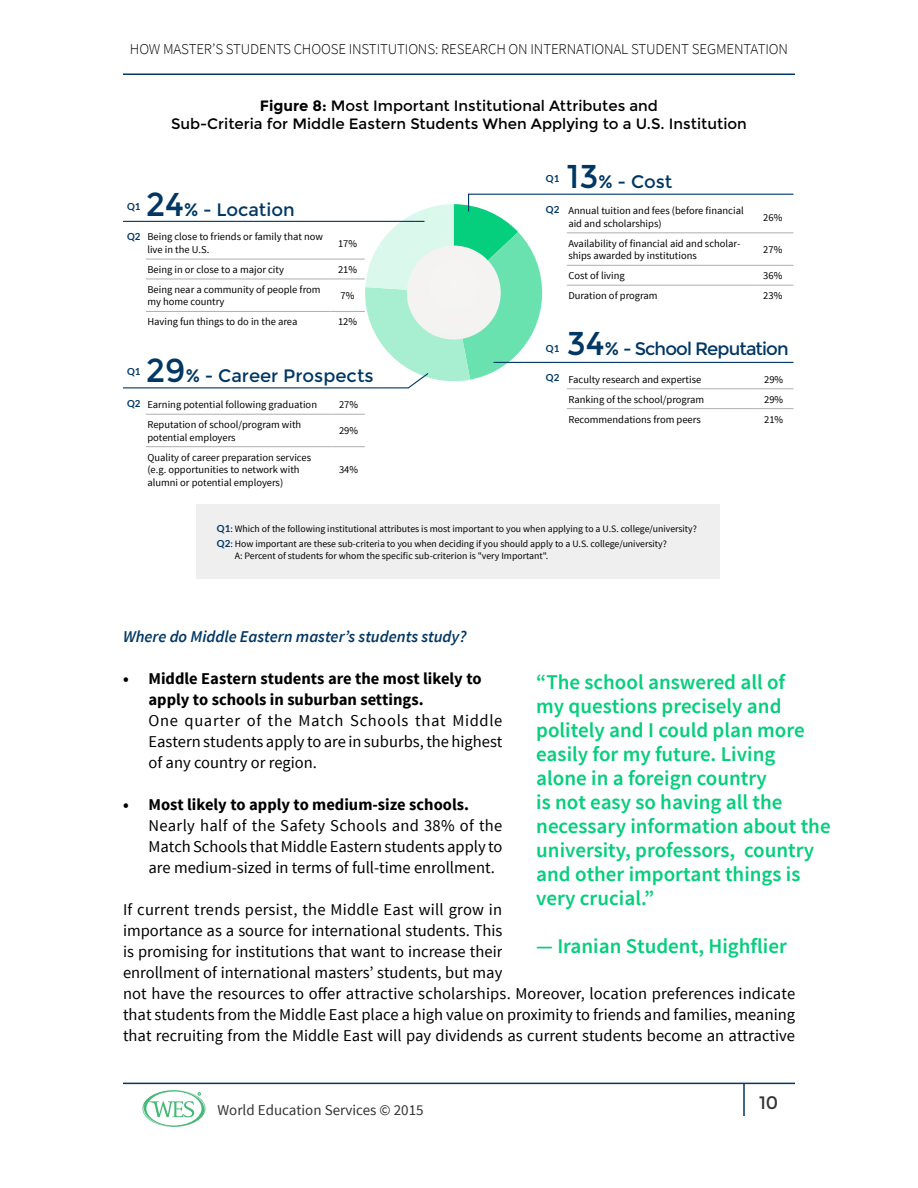
<style>
.page{position:relative;width:918px;height:1188px;background:#fff}
.page>*{position:absolute;margin:0;border:0;box-sizing:border-box;transform-origin:0 0}
.t1{font:247.95px "Chartwell Pies";color:#05ce7c}
.t2{font:600 21px/24px "Source Sans Pro";color:#05ce7c}
.t3{font:18px "Montserrat";letter-spacing:-.005em;color:#003764}
.t4{font:18px "Montserrat";letter-spacing:-.05em;color:#003764}
.t5{font:18px "Montserrat";color:#333}
.t6{font:16.5px/21px "Source Sans Pro";color:#000;text-align:justify}
.t7{font:700 16.5px/21px "Source Sans Pro";color:#000}
.t8{font:italic 600 16.5px "Source Sans Pro";color:#003764}
.t9{font:15px/18px "Montserrat";color:#000;text-align:center}
.t10{font:300 15px "Source Sans Pro";letter-spacing:-.01em;color:#000}
.t11{font:15px "Source Sans Pro";color:#333}
.t12{font:10.5px/12.6px "Source Sans Pro";color:#000}
.t13{font:9.75px/14.7px "Source Sans Pro";color:#000}
.t14{font:700 9.75px "Lato";color:#003764}
.s1{font-weight:700}
.s2{font-size:33px}
.s3{color:#69e2b0}
.s4{color:#a8eed1}
.s5{color:#daf8eb}
.s6{color:#fff}
.s7{font-family:"Lato";font-weight:700;color:#003764}
</style>
<div class="page">
<hr style="left:123px;top:1083px;width:672px;height:1px;background:#003764">
<hr style="left:123px;top:74px;width:672px;height:1px;background:#003764">
<hr style="left:743px;top:1083px;width:2px;height:33px;background:#003764">
<svg style="left:143px;top:1090px;width:62px;height:37px"></svg>
<hr style="left:493px;top:362px;width:301px;height:1px;background:#003764">
<svg style="left:468px;top:193px;width:326px;height:19px"></svg>
<hr style="left:123px;top:221px;width:301px;height:1px;background:#003764">
<svg style="left:123px;top:373px;width:306px;height:16px"></svg>
<hr style="left:567px;top:389px;width:187px;height:1px;background:#adafb2">
<hr style="left:754px;top:389px;width:40px;height:1px;background:#adafb2">
<hr style="left:567px;top:408px;width:187px;height:1px;background:#adafb2">
<hr style="left:754px;top:408px;width:40px;height:1px;background:#adafb2">
<hr style="left:146px;top:414px;width:186px;height:1px;background:#adafb2">
<hr style="left:332px;top:414px;width:33px;height:1px;background:#adafb2">
<hr style="left:146px;top:446px;width:186px;height:1px;background:#adafb2">
<hr style="left:332px;top:446px;width:33px;height:1px;background:#adafb2">
<hr style="left:567px;top:233px;width:185px;height:1px;background:#adafb2">
<hr style="left:752px;top:233px;width:42px;height:1px;background:#adafb2">
<hr style="left:567px;top:265px;width:185px;height:1px;background:#adafb2">
<hr style="left:752px;top:265px;width:42px;height:1px;background:#adafb2">
<hr style="left:567px;top:285px;width:185px;height:1px;background:#adafb2">
<hr style="left:752px;top:285px;width:42px;height:1px;background:#adafb2">
<hr style="left:146px;top:259px;width:184px;height:1px;background:#adafb2">
<hr style="left:330px;top:259px;width:35px;height:1px;background:#adafb2">
<hr style="left:146px;top:279px;width:184px;height:1px;background:#adafb2">
<hr style="left:330px;top:279px;width:35px;height:1px;background:#adafb2">
<hr style="left:146px;top:311px;width:184px;height:1px;background:#adafb2">
<hr style="left:330px;top:311px;width:35px;height:1px;background:#adafb2">
<div style="left:197px;top:504px;width:523px;height:75px;background:#efefef"></div>
<p class="t10" style="left:130px;top:40px;width:660px">HOW MASTER’S STUDENTS CHOOSE INSTITUTIONS: RESEARCH ON INTERNATIONAL STUDENT SEGMENTATION</p>
<p class="t9" style="left:171px;top:96px;width:578px"><span class="s1">Figure 8:</span> Most Important Institutional Attributes and<br>Sub-Criteria for Middle Eastern Students When Applying to a U.S. Institution</p>
<p class="t14" style="left:546px;top:173px;width:15px">Q1</p>
<p class="t3" style="left:146px;top:199px;width:150px"><span class="s2">24</span>% - Location</p>
<p class="t14" style="left:127px;top:201px;width:15px">Q1</p>
<h1 class="t1" style="left:353px;top:157px;width:393px">13+<span class="s3">3</span><span class="s4">9</span><span class="s5">24</span><span class="s6">A</span></h1>
<p class="t14" style="left:546px;top:204px;width:15px">Q2</p>
<p class="t12" style="left:147px;top:231px;width:177px">Being close to friends or family that now live in the U.S.</p>
<p class="t12" style="left:338px;top:237px;width:21px">17%</p>
<p class="t12" style="left:147px;top:263px;width:138px">Being in or close to a major city</p>
<p class="t12" style="left:338px;top:263px;width:21px">21%</p>
<p class="t12" style="left:147px;top:283px;width:175px">Being near a community of people from my home country</p>
<p class="t12" style="left:341px;top:290px;width:15px">7%</p>
<p class="t12" style="left:147px;top:316px;width:152px">Having fun things to do in the area</p>
<p class="t12" style="left:338px;top:316px;width:21px">12%</p>
<p class="t14" style="left:127px;top:231px;width:15px">Q2</p>
<p class="t14" style="left:546px;top:343px;width:15px">Q1</p>
<p class="t3" style="left:146px;top:365px;width:229px"><span class="s2">29</span>% - Career Prospects</p>
<p class="t14" style="left:127px;top:365px;width:15px">Q1</p>
<p class="t14" style="left:546px;top:372px;width:15px">Q2</p>
<p class="t14" style="left:127px;top:398px;width:15px">Q2</p>
<p class="t12" style="left:147px;top:399px;width:171px">Earning potential following graduation</p>
<p class="t12" style="left:339px;top:399px;width:21px">27%</p>
<p class="t12" style="left:147px;top:418px;width:155px">Reputation of school/program with potential employers</p>
<p class="t12" style="left:339px;top:425px;width:21px">29%</p>
<p class="t12" style="left:147px;top:451px;width:165px">Quality of career preparation services (e.g. opportunities to network with alumni or potential employers)</p>
<p class="t12" style="left:339px;top:464px;width:21px">34%</p>
<p class="t3" style="left:567px;top:171px;width:107px"><span class="s2">13</span>% - Cost</p>
<p class="t12" style="left:568px;top:205px;width:177px">Annual tuition and fees (before financial aid and scholarships)</p>
<p class="t12" style="left:763px;top:211px;width:21px">26%</p>
<p class="t12" style="left:568px;top:237px;width:173px">Availability of financial aid and scholar&shy;ships awarded by institutions</p>
<p class="t12" style="left:763px;top:243px;width:21px">27%</p>
<p class="t12" style="left:568px;top:270px;width:58px">Cost of living</p>
<p class="t12" style="left:763px;top:270px;width:21px">36%</p>
<p class="t12" style="left:568px;top:289px;width:91px">Duration of program</p>
<p class="t12" style="left:763px;top:289px;width:21px">23%</p>
<p class="t4" style="left:567px;top:338px;width:223px"><span class="s2">34</span>% - School Reputation</p>
<p class="t12" style="left:568px;top:373px;width:135px">Faculty research and expertise</p>
<p class="t12" style="left:764px;top:373px;width:21px">29%</p>
<p class="t12" style="left:568px;top:393px;width:137px">Ranking of the school/program</p>
<p class="t12" style="left:764px;top:393px;width:21px">29%</p>
<p class="t12" style="left:568px;top:413px;width:134px">Recommendations from peers</p>
<p class="t12" style="left:764px;top:413px;width:21px">21%</p>
<p class="t13" style="left:217px;top:522px;width:481px"><span class="s7">Q1</span>: Which of the following institutional attributes is most important to you when applying to a U.S. college/university?<br><span class="s7">Q2</span>: How important are these sub-criteria to you when deciding if you should apply to a U.S. college/university?</p>
<p class="t13" style="left:235px;top:548px;width:315px">A: Percent of students for whom the specific sub-criterion is "very Important".</p>
<p class="t8" style="left:123px;top:626px;width:345px">Where do Middle Eastern master’s students study?</p>
<p class="t7" style="left:148px;top:669px;width:335px;text-indent:-25px">• Middle Eastern students are the most likely to apply to schools in suburban settings.</p>
<p class="t6" style="left:148px;top:710px;width:356px">One quarter of the Match Schools that Middle Eastern students apply to are in suburbs, the highest of any country or region.</p>
<p class="t7" style="left:123px;top:795px;width:347px">• Most likely to apply to medium-size schools.</p>
<p class="t6" style="left:148px;top:815px;width:355px">Nearly half of the Safety Schools and 38% of the Match Schools that Middle Eastern students apply to are medium-sized in terms of full-time enrollment.</p>
<p class="t6" style="left:123px;top:899px;width:674px;text-align:left">If current trends persist, the Middle East will grow in<br>importance as a source for international students. This<br>is promising for institutions that want to increase their<br>enrollment of international masters’ students, but may<br>not have the resources to offer attractive scholarships. Moreover, location preferences indicate that students from the Middle East place a high value on proximity to friends and families, meaning that recruiting from the Middle East will pay dividends as current students become an attractive</p>
<p class="t2" style="left:536px;top:670px;width:296px">“The school answered all of<br>my questions precisely and politely and I could plan more easily for my future. Living alone in a foreign country<br>is not easy so having all the necessary information about the university, professors, country and other important things is very crucial.”</p>
<p class="t2" style="left:536px;top:935px;width:252px">— Iranian Student, Highflier</p>
<p class="t11" style="left:218px;top:1100px;width:208px">World Education Services © 2015</p>
<p class="t5" style="left:759px;top:1092px;width:21px">10</p>
</div>
